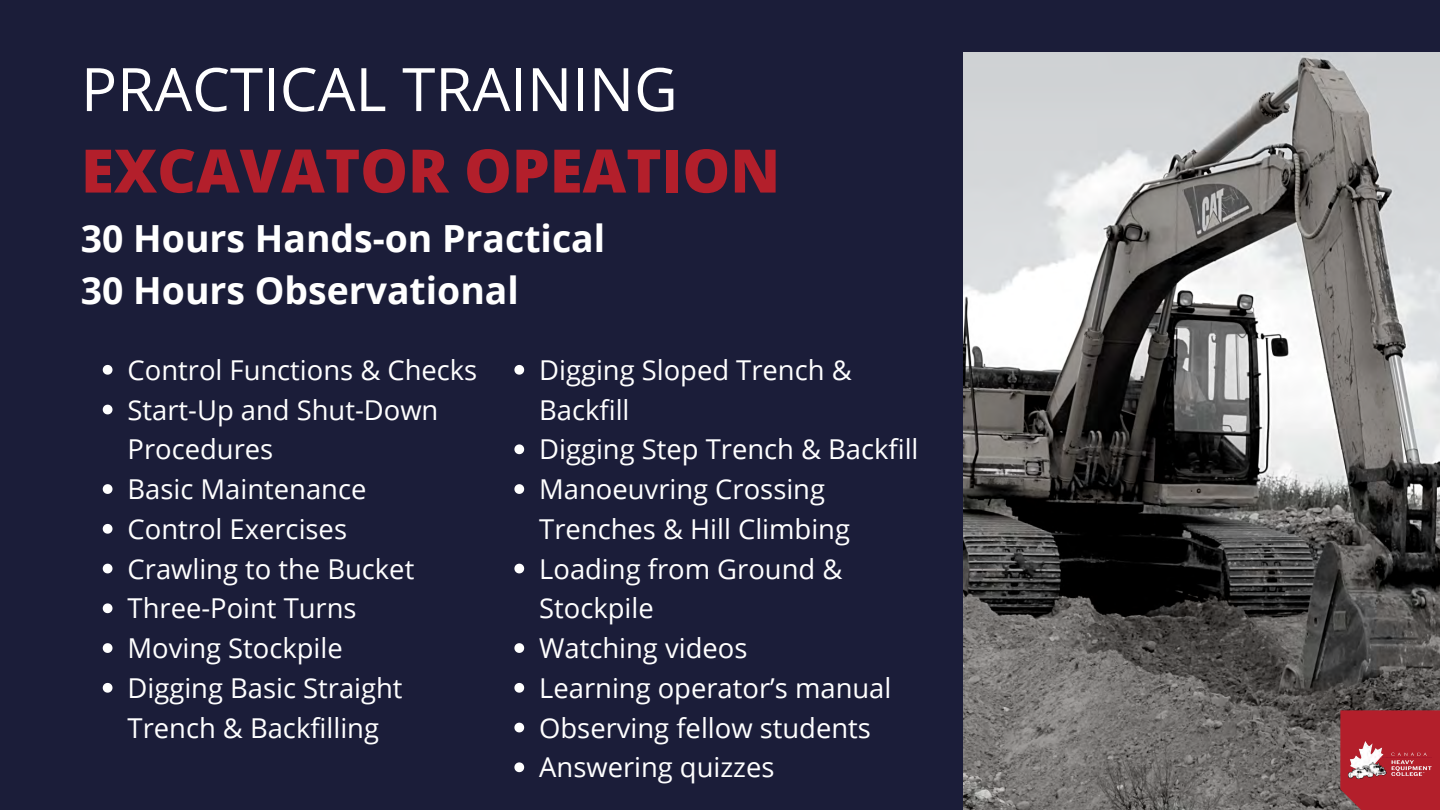
<style>
.page{position:relative;width:1440px;height:810px;background:#1b1d39}
.page>*{position:absolute;margin:0;border:0;box-sizing:border-box;transform-origin:0 0}
.t1{font:60px "Open Sans";color:#fff}
.t2{font:800 60px "Open Sans";color:#b31f2b}
.t3{font:700 37.4px/51.8px "Open Sans";color:#fff}
.t4{font:27.4px/39.8px "Open Sans";color:#fff}
</style>
<div class="page">
<img style="left:964px;top:53px;width:476px;height:757px">
<div style="left:1340px;top:710px;width:100px;height:100px;background:#b31f2b"></div>
<svg style="left:103px;top:365px;width:9px;height:10px"></svg>
<svg style="left:103px;top:405px;width:9px;height:9px"></svg>
<svg style="left:103px;top:484px;width:9px;height:10px"></svg>
<svg style="left:103px;top:524px;width:9px;height:10px"></svg>
<svg style="left:103px;top:564px;width:9px;height:9px"></svg>
<svg style="left:103px;top:603px;width:9px;height:10px"></svg>
<svg style="left:103px;top:643px;width:9px;height:10px"></svg>
<svg style="left:103px;top:683px;width:9px;height:10px"></svg>
<svg style="left:514px;top:365px;width:10px;height:10px"></svg>
<svg style="left:514px;top:444px;width:10px;height:10px"></svg>
<svg style="left:514px;top:484px;width:10px;height:10px"></svg>
<svg style="left:514px;top:564px;width:10px;height:9px"></svg>
<svg style="left:514px;top:643px;width:10px;height:10px"></svg>
<svg style="left:514px;top:683px;width:10px;height:10px"></svg>
<svg style="left:514px;top:723px;width:10px;height:9px"></svg>
<svg style="left:514px;top:762px;width:10px;height:10px"></svg>
<img style="left:1349px;top:742px;width:82px;height:37px">
<h1 class="t1" style="left:81px;top:47px;width:598px">PRACTICAL TRAINING</h1>
<h1 class="t2" style="left:81px;top:128px;width:701px">EXCAVATOR OPEATION</h1>
<h2 class="t3" style="left:81px;top:211px;width:526px">30 Hours Hands-on Practical<br>30 Hours Observational</h2>
<p class="t4" style="left:128px;top:349px;width:351px">Control Functions &amp; Checks<br>Start-Up and Shut-Down<br>Procedures<br>Basic Maintenance<br>Control Exercises<br>Crawling to the Bucket<br>Three-Point Turns<br>Moving Stockpile<br>Digging Basic Straight<br>Trench &amp; Backfilling</p>
<p class="t4" style="left:539px;top:349px;width:381px">Digging Sloped Trench &amp;<br>Backfill<br>Digging Step Trench &amp; Backfill<br>Manoeuvring Crossing<br>Trenches &amp; Hill Climbing<br>Loading from Ground &amp;<br>Stockpile<br>Watching videos<br>Learning operator’s manual<br>Observing fellow students<br>Answering quizzes</p>
</div>
